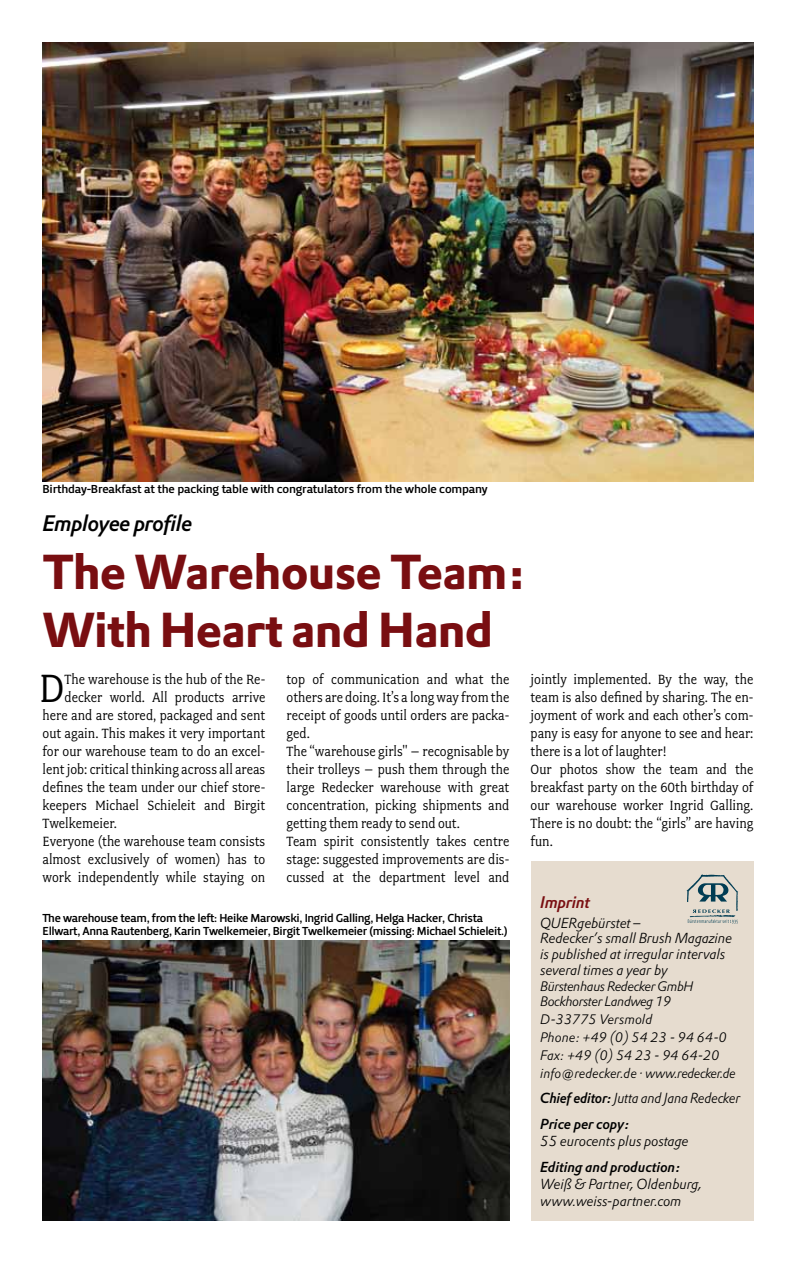
<style>
.page{position:relative;width:796px;height:1263px;background:#fff}
.page>*{position:absolute;margin:0;border:0;box-sizing:border-box;transform-origin:0 0}
.t1{font:48px/57.6px "DTL Prokyon T Bold";letter-spacing:-.02em;color:#790e11}
.t2{font:44.25px "Fairplex Narrow";color:#000}
.t3{font:italic 22.05px "DTL Prokyon T Medium";letter-spacing:-.03em;color:#000}
.t4{font:italic 16.5px "DTL Prokyon ST Medium";letter-spacing:-.02em;color:#790e11}
.t5{font:15px/18px "Fairplex Narrow";color:#000}
.t6{font:italic 14.25px/15.8px "DTL Prokyon T Light";letter-spacing:-.01em;color:#000}
.t7{font:italic 14.25px "DTL Prokyon T Medium";letter-spacing:-.01em;color:#000}
.t8{font:italic 14.25px "DTL Prokyon T Light";letter-spacing:-.01em;color:#000;scale:.96 1}
.t9{font:italic 13.5px/17.9px "DTL Prokyon T Light";color:#000}
.t10{font:italic 13.5px/15.8px "DTL Prokyon T Light";letter-spacing:-.03em;color:#000}
.t11{font:12px/13.5px "Priva Three Pro";letter-spacing:-.03em;color:#000}
.s1{font-family:"DTL Prokyon T Medium"}
</style>
<div class="page">
<div style="left:530px;top:861px;width:223px;height:359px;background:#e6dccf"></div>
<svg style="left:686px;top:874px;width:51px;height:49px"></svg>
<img style="left:43px;top:43px;width:710px;height:438px">
<img style="left:43px;top:940px;width:466px;height:280px">
<p class="t11" style="left:43px;top:482px;width:446px">Birthday-Breakfast at the packing table with congratulators from the whole company</p>
<h3 class="t3" style="left:43px;top:509px;width:151px">Employee profile</h3>
<h1 class="t1" style="left:43px;top:543px;width:484px">The Warehouse Team:<br>With Heart and Hand</h1>
<h2 class="t2" style="left:39px;top:663px;width:27px">D</h2>
<p class="t5" style="left:65px;top:670px;width:202px">The warehouse is the hub of the Re-</p>
<p class="t5" style="left:286px;top:670px;width:224px">top of communication and what the others are doing. It’s a long way from the receipt of goods until orders are packa&shy;ged.<br>The “warehouse girls" – recognisable by their trolleys – push them through the large Redecker warehouse with great concentration, picking shipments and getting them ready to send out.<br>Team spirit consistently takes centre stage: suggested improvements are dis&shy;cussed at the department level and</p>
<p class="t5" style="left:65px;top:688px;width:202px">decker world. All products arrive</p>
<p class="t5" style="left:43px;top:706px;width:224px">here and are stored, packaged and sent</p>
<p class="t5" style="left:43px;top:724px;width:224px">out again. This makes it very important</p>
<p class="t5" style="left:43px;top:742px;width:224px">for our warehouse team to do an excel-</p>
<p class="t5" style="left:43px;top:760px;width:224px">lent job: critical thinking across all areas</p>
<p class="t5" style="left:43px;top:778px;width:224px">defines the team under our chief store-</p>
<p class="t5" style="left:43px;top:796px;width:224px">keepers Michael Schieleit and Birgit</p>
<p class="t5" style="left:43px;top:814px;width:76px">Twelkemeier.</p>
<p class="t5" style="left:43px;top:832px;width:224px">Everyone (the warehouse team consists</p>
<p class="t5" style="left:43px;top:850px;width:224px">almost exclusively of women) has to</p>
<p class="t5" style="left:43px;top:868px;width:224px">work independently while staying on</p>
<p class="t11" style="left:43px;top:911px;width:466px">The warehouse team, from the left: Heike Marowski, Ingrid Galling, Helga Hacker, Christa<br>Ellwart, Anna Rautenberg, Karin Twelkemeier, Birgit Twelkemeier (missing: Michael Schieleit.)</p>
<p class="t5" style="left:530px;top:670px;width:224px">jointly implemented. By the way, the team is also defined by sharing. The en&shy;joyment of work and each other’s com&shy;pany is easy for anyone to see and hear: there is a lot of laughter!<br>Our photos show the team and the breakfast party on the 60th birthday of our warehouse worker Ingrid Galling.<br>There is no doubt: the “girls” are having fun.</p>
<p class="t4" style="left:540px;top:891px;width:51px">Imprint</p>
<p class="t6" style="left:540px;top:914px;width:193px">QUERgebürstet –<br>Redecker’s small Brush Magazine is published at irregular intervals several times a year by</p>
<p class="t10" style="left:540px;top:978px;width:155px">Bürstenhaus Redecker GmbH<br>Bockhorster Landweg 19</p>
<p class="t9" style="left:540px;top:1010px;width:197px">D-33775 Versmold<br>Phone: +49 (0) 54 23 - 94 64-0<br>Fax: +49 (0) 54 23 - 94 64-20 info@redecker.de · www.redecker.de</p>
<p class="t8" style="left:540px;top:1089px;width:210px"><span class="s1">Chief editor:</span> Jutta and Jana Redecker</p>
<p class="t7" style="left:540px;top:1114px;width:91px">Price per copy:</p>
<p class="t6" style="left:540px;top:1133px;width:150px">55 eurocents plus postage</p>
<p class="t7" style="left:540px;top:1157px;width:142px">Editing and production:</p>
<p class="t6" style="left:540px;top:1175px;width:163px;line-height:17.1px">Weiß &amp; Partner, Oldenburg, www.weiss-partner.com</p>
</div>
